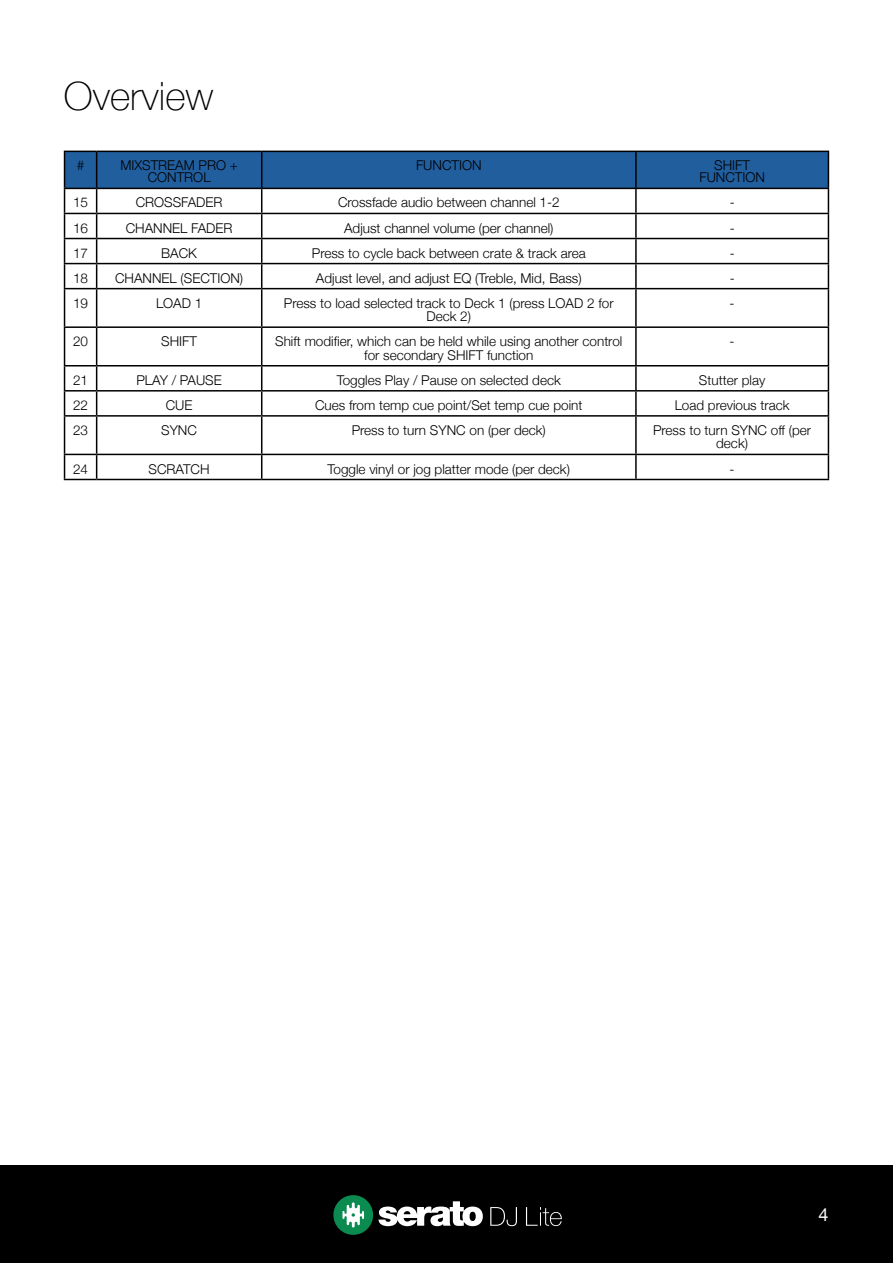
<style>
.page{position:relative;width:893px;height:1263px;background:#fff}
.page>*{position:absolute;margin:0;border:0;box-sizing:border-box;transform-origin:0 0}
.t1{font:100 39px "Helvetica Neue";color:#000}
.t2{font:18px "Helvetica Neue";color:#fff}
.t3{font:300 13.5px/13.5px "Helvetica Neue";color:#000;text-align:center}
</style>
<div class="page">
<div style="left:0;top:1165px;width:893px;height:98px;background:#000"></div>
<svg style="left:379px;top:1201px;width:104px;height:25px"></svg>
<svg style="left:490px;top:1207px;width:27px;height:19px"></svg>
<svg style="left:526px;top:1207px;width:36px;height:19px"></svg>
<svg style="left:333px;top:1195px;width:40px;height:40px"></svg>
<svg style="left:64px;top:151px;width:765px;height:137px"></svg>
<hr style="left:64px;top:288px;width:33px;height:1px;background:#000">
<hr style="left:64px;top:289px;width:1px;height:37px;background:#000">
<hr style="left:97px;top:288px;width:165px;height:1px;background:#000">
<hr style="left:96px;top:289px;width:1px;height:37px;background:#000">
<hr style="left:262px;top:288px;width:374px;height:1px;background:#000">
<hr style="left:261px;top:289px;width:1px;height:37px;background:#000">
<hr style="left:636px;top:288px;width:193px;height:1px;background:#000">
<hr style="left:635px;top:289px;width:2px;height:37px;background:#000">
<hr style="left:828px;top:289px;width:1px;height:37px;background:#000">
<hr style="left:64px;top:326px;width:33px;height:2px;background:#000">
<hr style="left:64px;top:328px;width:1px;height:37px;background:#000">
<hr style="left:97px;top:326px;width:165px;height:2px;background:#000">
<hr style="left:96px;top:328px;width:1px;height:37px;background:#000">
<hr style="left:262px;top:326px;width:374px;height:2px;background:#000">
<hr style="left:261px;top:328px;width:1px;height:37px;background:#000">
<hr style="left:636px;top:326px;width:193px;height:2px;background:#000">
<hr style="left:635px;top:328px;width:2px;height:37px;background:#000">
<hr style="left:828px;top:328px;width:1px;height:37px;background:#000">
<hr style="left:64px;top:365px;width:33px;height:1px;background:#000">
<hr style="left:97px;top:365px;width:165px;height:1px;background:#000">
<hr style="left:262px;top:365px;width:374px;height:1px;background:#000">
<hr style="left:636px;top:365px;width:193px;height:1px;background:#000">
<hr style="left:635px;top:366px;width:2px;height:24px;background:#000">
<hr style="left:64px;top:390px;width:33px;height:2px;background:#000">
<svg style="left:64px;top:366px;width:1px;height:49px"></svg>
<hr style="left:97px;top:390px;width:165px;height:2px;background:#000">
<svg style="left:96px;top:366px;width:1px;height:49px"></svg>
<hr style="left:262px;top:390px;width:374px;height:2px;background:#000">
<svg style="left:261px;top:366px;width:1px;height:49px"></svg>
<hr style="left:636px;top:390px;width:193px;height:2px;background:#000">
<hr style="left:635px;top:392px;width:2px;height:23px;background:#000">
<svg style="left:828px;top:366px;width:1px;height:49px"></svg>
<hr style="left:64px;top:415px;width:33px;height:2px;background:#000">
<hr style="left:64px;top:417px;width:1px;height:37px;background:#000">
<hr style="left:97px;top:415px;width:165px;height:2px;background:#000">
<hr style="left:96px;top:417px;width:1px;height:37px;background:#000">
<hr style="left:262px;top:415px;width:374px;height:2px;background:#000">
<hr style="left:261px;top:417px;width:1px;height:37px;background:#000">
<hr style="left:636px;top:415px;width:193px;height:2px;background:#000">
<hr style="left:635px;top:417px;width:2px;height:37px;background:#000">
<hr style="left:828px;top:417px;width:1px;height:37px;background:#000">
<hr style="left:64px;top:454px;width:33px;height:1px;background:#000">
<svg style="left:64px;top:455px;width:1px;height:24px"></svg>
<hr style="left:97px;top:454px;width:165px;height:1px;background:#000">
<svg style="left:96px;top:455px;width:1px;height:24px"></svg>
<hr style="left:262px;top:454px;width:374px;height:1px;background:#000">
<svg style="left:261px;top:455px;width:1px;height:24px"></svg>
<hr style="left:636px;top:454px;width:193px;height:1px;background:#000">
<hr style="left:635px;top:455px;width:2px;height:24px;background:#000">
<svg style="left:828px;top:455px;width:1px;height:24px"></svg>
<hr style="left:64px;top:479px;width:33px;height:1px;background:#000">
<hr style="left:97px;top:479px;width:165px;height:1px;background:#000">
<hr style="left:262px;top:479px;width:374px;height:1px;background:#000">
<hr style="left:636px;top:479px;width:193px;height:1px;background:#000">
<h1 class="t1" style="left:64px;top:66px;width:151px">Overview</h1>
<p class="t3" style="left:77px;top:158px;width:9px">#</p>
<p class="t3" style="left:120px;top:159px;width:119px;line-height:12px">MIXSTREAM PRO +<br>CONTROL</p>
<p class="t3" style="left:416px;top:158px;width:67px">FUNCTION</p>
<p class="t3" style="left:699px;top:159px;width:67px;line-height:12px">SHIFT<br>FUNCTION</p>
<p class="t3" style="left:73px;top:195px;width:17px">15</p>
<p class="t3" style="left:136px;top:195px;width:88px">CROSSFADER</p>
<p class="t3" style="left:338px;top:195px;width:223px">Crossfade audio between channel 1-2</p>
<p class="t3" style="left:730px;top:195px;width:6px">-</p>
<p class="t3" style="left:73px;top:220px;width:17px">16</p>
<p class="t3" style="left:126px;top:220px;width:108px">CHANNEL FADER</p>
<p class="t3" style="left:344px;top:220px;width:211px">Adjust channel volume (per channel)</p>
<p class="t3" style="left:730px;top:220px;width:6px">-</p>
<p class="t3" style="left:73px;top:245px;width:17px">17</p>
<p class="t3" style="left:161px;top:245px;width:37px">BACK</p>
<p class="t3" style="left:312px;top:245px;width:275px">Press to cycle back between crate &amp; track area</p>
<p class="t3" style="left:730px;top:245px;width:6px">-</p>
<p class="t3" style="left:73px;top:270px;width:17px">18</p>
<p class="t3" style="left:115px;top:270px;width:130px">CHANNEL (SECTION)</p>
<p class="t3" style="left:316px;top:270px;width:267px">Adjust level, and adjust EQ (Treble, Mid, Bass)</p>
<p class="t3" style="left:730px;top:270px;width:6px">-</p>
<p class="t3" style="left:73px;top:295px;width:17px">19</p>
<p class="t3" style="left:156px;top:295px;width:48px">LOAD 1</p>
<p class="t3" style="left:284px;top:295px;width:331px">Press to load selected track to Deck 1 (press LOAD 2 for<br>Deck 2)</p>
<p class="t3" style="left:730px;top:295px;width:6px">-</p>
<p class="t3" style="left:73px;top:334px;width:17px">20</p>
<p class="t3" style="left:161px;top:334px;width:37px">SHIFT</p>
<p class="t3" style="left:275px;top:334px;width:349px">Shift modifier, which can be held while using another control for secondary SHIFT function</p>
<p class="t3" style="left:730px;top:334px;width:6px">-</p>
<p class="t3" style="left:73px;top:372px;width:17px">21</p>
<p class="t3" style="left:136px;top:372px;width:87px">PLAY / PAUSE</p>
<p class="t3" style="left:337px;top:372px;width:226px">Toggles Play / Pause on selected deck</p>
<p class="t3" style="left:699px;top:372px;width:68px">Stutter play</p>
<p class="t3" style="left:73px;top:397px;width:17px">22</p>
<p class="t3" style="left:166px;top:397px;width:28px">CUE</p>
<p class="t3" style="left:315px;top:397px;width:269px">Cues from temp cue point/Set temp cue point</p>
<p class="t3" style="left:675px;top:397px;width:116px">Load previous track</p>
<p class="t3" style="left:73px;top:422px;width:17px">23</p>
<p class="t3" style="left:161px;top:422px;width:37px">SYNC</p>
<p class="t3" style="left:352px;top:422px;width:196px">Press to turn SYNC on (per deck)</p>
<p class="t3" style="left:653px;top:422px;width:160px">Press to turn SYNC off (per deck)</p>
<p class="t3" style="left:73px;top:461px;width:17px">24</p>
<p class="t3" style="left:149px;top:461px;width:63px">SCRATCH</p>
<p class="t3" style="left:328px;top:461px;width:244px">Toggle vinyl or jog platter mode (per deck)</p>
<p class="t3" style="left:730px;top:461px;width:6px">-</p>
<h2 class="t2" style="left:818px;top:1202px;width:12px">4</h2>
</div>
